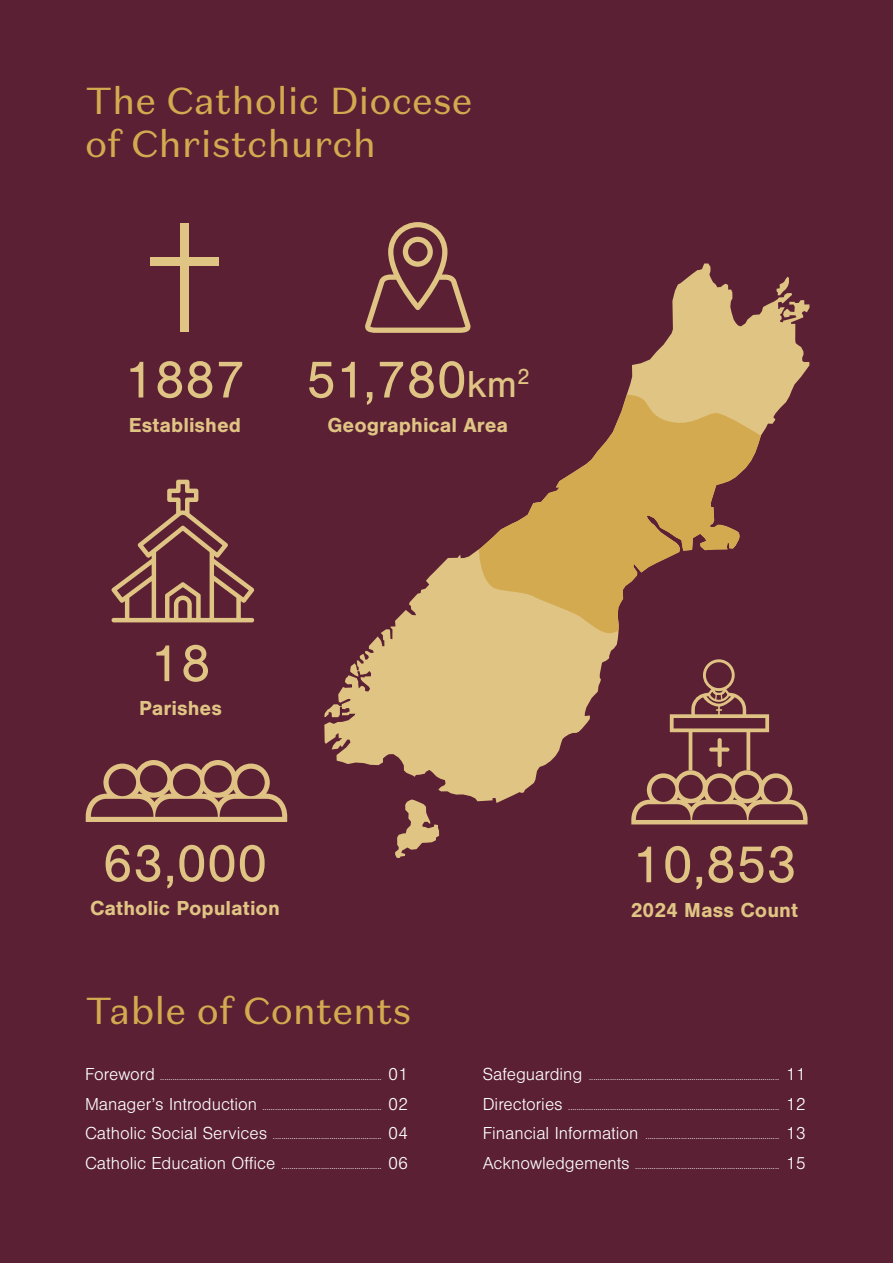
<style>
.page{position:relative;width:893px;height:1263px;background:#5b2034}
.page>*{position:absolute;margin:0;border:0;box-sizing:border-box;transform-origin:0 0}
.t1{font:54px "Nimbus San";color:#e0c484}
.t2{font:37.5px/43.5px "Domaine Sans Text";color:#d3aa4f}
.t3{font:700 21px "Nimbus San";color:#e0c484}
.t4{font:300 9px "Nimbus San";color:#fff}
.s1{font-size:39px}
.s2{font-size:18px}
</style>
<div class="page">
<div style="left:181px;top:223px;width:8px;height:109px;background:#e0c484"></div>
<div style="left:151px;top:257px;width:68px;height:9px;background:#e0c484"></div>
<svg style="left:388px;top:222px;width:60px;height:41px"></svg>
<svg style="left:112px;top:480px;width:142px;height:142px"></svg>
<svg style="left:395px;top:803px;width:44px;height:55px"></svg>
<svg style="left:324px;top:263px;width:485px;height:540px"></svg>
<svg style="left:776px;top:277px;width:13px;height:18px"></svg>
<svg style="left:479px;top:394px;width:282px;height:243px;fill:#d3aa4f"></svg>
<svg style="left:85px;top:760px;width:203px;height:62px"></svg>
<svg style="left:631px;top:659px;width:177px;height:165px"></svg>
<h2 class="t2" style="left:85px;top:78px;width:389px">The Catholic Diocese of Christchurch</h2>
<h1 class="t1" style="left:124px;top:350px;width:122px">1887</h1>
<h3 class="t3" style="left:129px;top:413px;width:114px">Established</h3>
<h1 class="t1" style="left:306px;top:350px;width:226px">51,780<span class="s1">km</span><sup>2</sup></h1>
<h3 class="t3" style="left:327px;top:413px;width:182px">Geographical Area</h3>
<h1 class="t1" style="left:150px;top:634px;width:62px">18</h1>
<h3 class="t3" style="left:139px;top:697px;width:84px">Parishes</h3>
<h1 class="t1" style="left:103px;top:834px;width:166px">63,000</h1>
<h3 class="t3" style="left:90px;top:897px;width:191px">Catholic Population</h3>
<h2 class="t2" style="left:85px;top:988px;width:328px">Table of Contents</h2>
<h1 class="t1" style="left:632px;top:835px;width:166px">10,853</h1>
<h3 class="t3" style="left:631px;top:898px;width:169px">2024 Mass Count</h3>
<p class="t4" style="left:85px;top:1073px;width:325px"><span class="s2">Foreword</span> .......................................................................................................... <span class="s2">01</span></p>
<p class="t4" style="left:85px;top:1102px;width:325px"><span class="s2">Manager’s Introduction</span> ......................................................... <span class="s2">02</span></p>
<p class="t4" style="left:85px;top:1132px;width:325px"><span class="s2">Catholic Social Services</span> .................................................... <span class="s2">04</span></p>
<p class="t4" style="left:85px;top:1161px;width:325px"><span class="s2">Catholic Education Office</span> ................................................ <span class="s2">06</span></p>
<p class="t4" style="left:483px;top:1073px;width:325px"><span class="s2">Safeguarding</span> ........................................................................................... <span class="s2">11</span></p>
<p class="t4" style="left:483px;top:1102px;width:325px"><span class="s2">Directories</span> ..................................................................................................... <span class="s2">12</span></p>
<p class="t4" style="left:483px;top:1132px;width:325px"><span class="s2">Financial Information</span> ................................................................ <span class="s2">13</span></p>
<p class="t4" style="left:483px;top:1161px;width:325px"><span class="s2">Acknowledgements</span> ..................................................................... <span class="s2">15</span></p>
</div>
